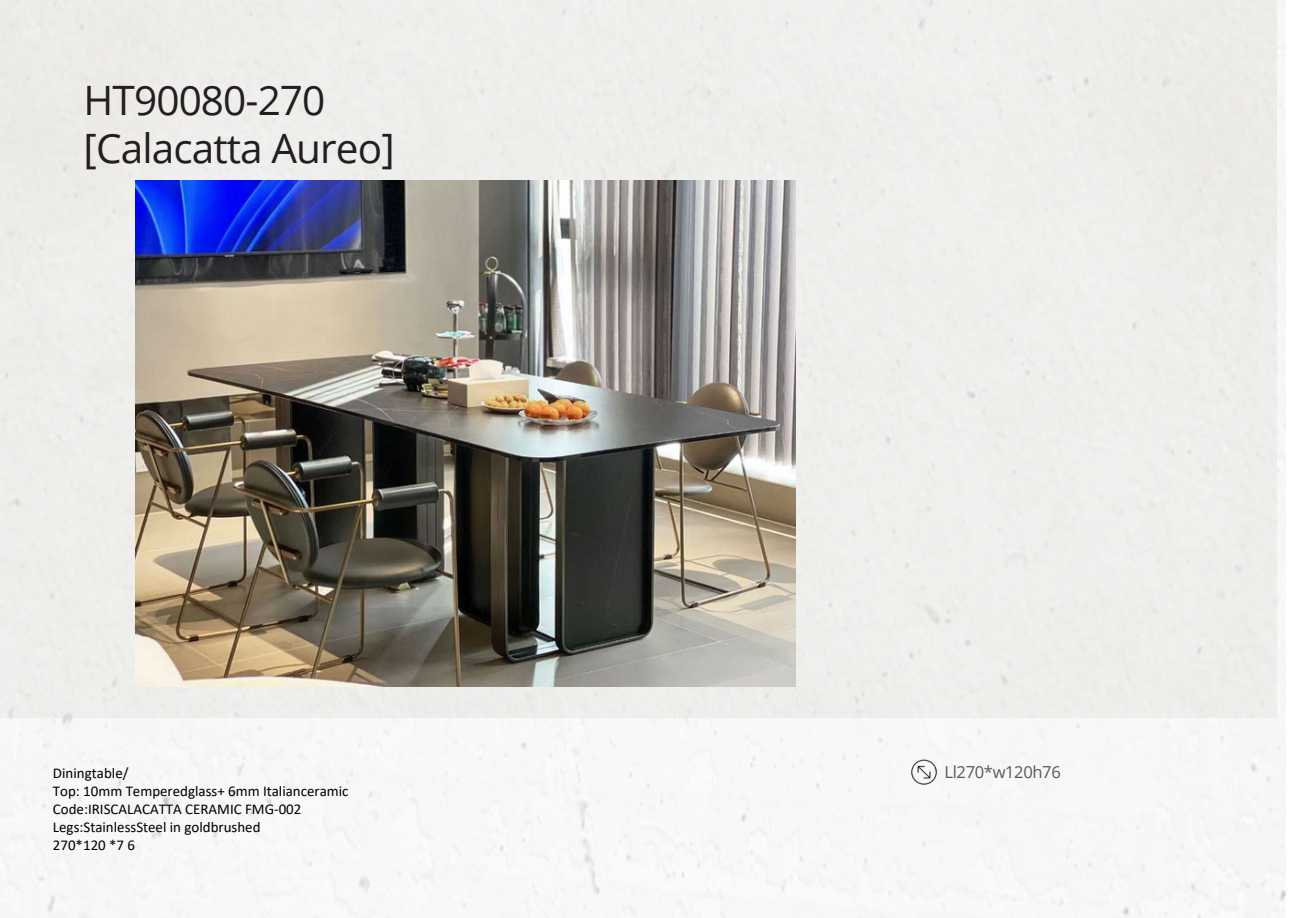
<style>
.page{position:relative;width:1289px;height:918px;background:#fff}
.page>*{position:absolute;margin:0;border:0;box-sizing:border-box;transform-origin:0 0}
.t1{font:40.5px/48.3px "Open Sans";letter-spacing:-.02em;color:#231f20}
.t2{font:16.5px "Open Sans";letter-spacing:-.02em;color:#58595b}
.t3{font:15px/18px "Calibri";color:#000}
</style>
<div class="page">
<img style="left:0;top:0;width:1285px;height:918px">
<div style="left:0;top:0;width:1276px;height:718px;background:#efeeec"></div>
<img style="left:135px;top:180px;width:660px;height:507px">
<img style="left:906px;top:759px;width:34px;height:28px">
<p class="t1" style="left:84px;top:75px;width:312px">HT90080-270 [Calacatta Aureo]</p>
<p class="t3" style="left:53px;top:766px;width:77px">Diningtable/</p>
<p class="t3" style="left:53px;top:784px;width:297px">Top: 10mm Temperedglass+ 6mm Italianceramic<br>Code:IRISCALACATTA CERAMIC FMG-002<br>Legs:StainlessSteel in goldbrushed</p>
<p class="t3" style="left:53px;top:838px;width:84px">270*120 *7 6</p>
<p class="t2" style="left:944px;top:760px;width:118px">Ll270*w120h76</p>
</div>
